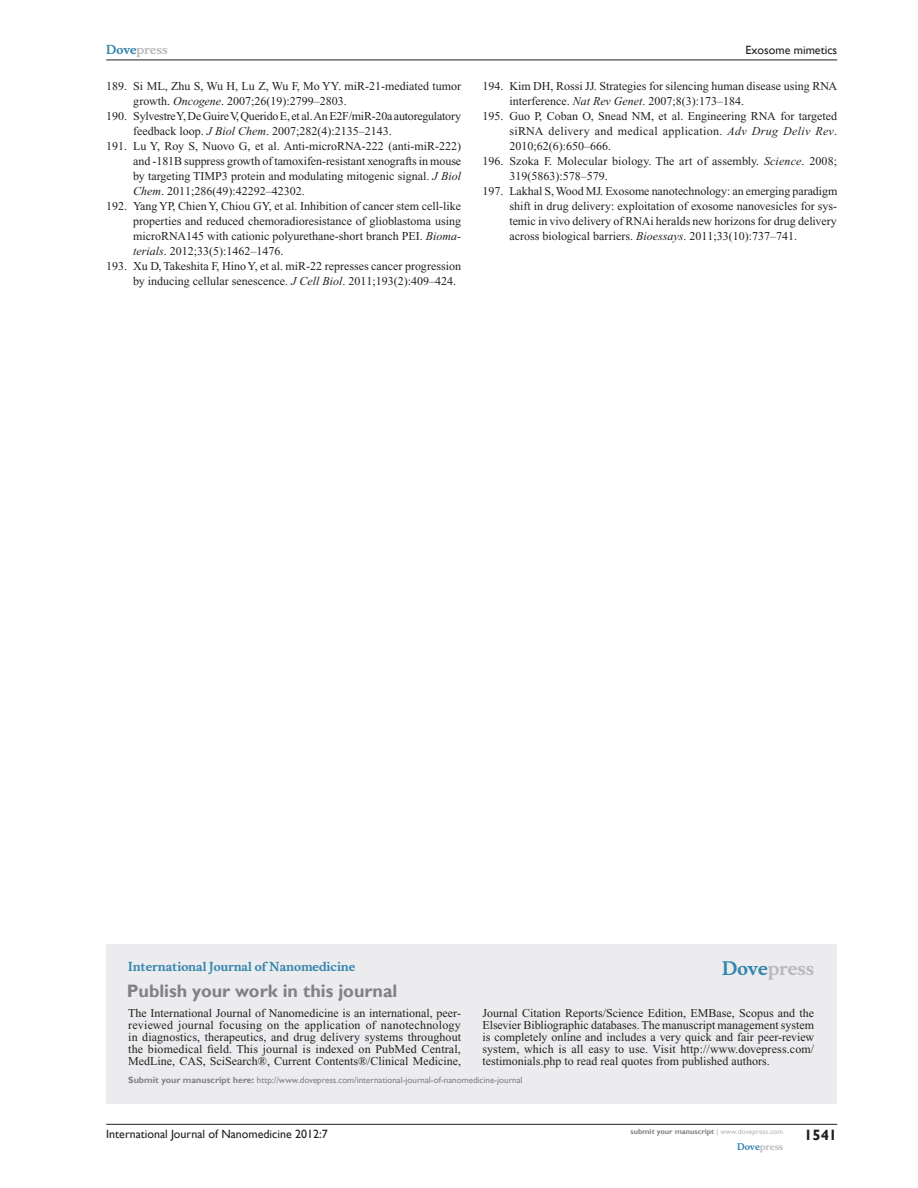
<style>
.page{position:relative;width:918px;height:1188px;background:#fff}
.page>*{position:absolute;margin:0;border:0;box-sizing:border-box;transform-origin:0 0}
.t1{font:700 18px "Gill Sans";color:#808285}
.t2{font:700 18px "Musee";color:#b8b9bc}
.t3{font:700 15px "Gill Sans";color:#231f20}
.t4{font:12px/12px "Times New Roman";color:#231f20;text-align:justify}
.t5{font:12px "Times New Roman";letter-spacing:-.02em;color:#231f20}
.t6{font:12px "Gill Sans";color:#231f20}
.t7{font:12px "Times New Roman";letter-spacing:.025em;color:#231f20}
.t8{font:700 12px "Musee";color:#3485ae}
.t9{font:700 12px "Musee";color:#b8b9bc}
.t10{font:9px "Gill Sans";color:#808285}
.t11{font:700 9px "Musee";color:#b8b9bc}
.t12{font:700 7.5px "Gill Sans";color:#808285}
.s1{color:#3485ae}
.s2{font-style:italic}
.s3{font-weight:700}
.s4{font-weight:400;color:#b8b9bc}
</style>
<div class="page">
<div style="left:106px;top:944px;width:731px;height:159px;background:#ececee"></div>
<hr style="left:106px;top:1124px;width:731px;height:1px;background:#231f20">
<hr style="left:106px;top:60px;width:731px;height:1px;background:#231f20">
<p class="t9" style="left:106px;top:43px;width:63px"><span class="s1">Dove</span>press</p>
<p class="t4" style="left:106px;top:80px;width:356px">189. Si ML, Zhu S, Wu H, Lu Z, Wu F, Mo YY. miR-21-mediated tumor</p>
<p class="t4" style="left:133px;top:95px;width:215px">growth. <span class="s2">Oncogene</span>. 2007;26(19):2799–2803.</p>
<p class="t5" style="left:106px;top:110px;width:356px">190. Sylvestre Y, De Guire V, Querido E, et al. An E2F/miR-20a autoregulatory</p>
<p class="t4" style="left:133px;top:125px;width:260px">feedback loop. <span class="s2">J Biol Chem</span>. 2007;282(4):2135–2143.</p>
<p class="t4" style="left:106px;top:140px;width:356px">191. Lu Y, Roy S, Nuovo G, et al. Anti-microRNA-222 (anti-miR-222)</p>
<p class="t4" style="left:133px;top:155px;width:330px">and -181B suppress growth of tamoxifen-resistant xenografts in mouse</p>
<p class="t4" style="left:133px;top:170px;width:329px">by targeting TIMP3 protein and modulating mitogenic signal. <span class="s2">J Biol</span></p>
<p class="t4" style="left:133px;top:185px;width:173px"><span class="s2">Chem</span>. 2011;286(49):42292–42302.</p>
<p class="t4" style="left:106px;top:200px;width:356px">192. Yang YP, Chien Y, Chiou GY, et al. Inhibition of cancer stem cell-like</p>
<p class="t4" style="left:133px;top:215px;width:329px">properties and reduced chemoradioresistance of glioblastoma using</p>
<p class="t4" style="left:133px;top:230px;width:329px">microRNA145 with cationic polyurethane-short branch PEI. <span class="s2">Bioma-</span></p>
<p class="t4" style="left:133px;top:245px;width:152px"><span class="s2">terials</span>. 2012;33(5):1462–1476.</p>
<p class="t4" style="left:106px;top:260px;width:356px">193. Xu D, Takeshita F, Hino Y, et al. miR-22 represses cancer progression</p>
<p class="t4" style="left:133px;top:275px;width:324px">by inducing cellular senescence. <span class="s2">J Cell Biol</span>. 2011;193(2):409–424.</p>
<p class="t6" style="left:746px;top:43px;width:93px">Exosome mimetics</p>
<p class="t4" style="left:482px;top:80px;width:356px">194. Kim DH, Rossi JJ. Strategies for silencing human disease using RNA</p>
<p class="t4" style="left:509px;top:95px;width:236px">interference. <span class="s2">Nat Rev Genet</span>. 2007;8(3):173–184.</p>
<p class="t4" style="left:482px;top:110px;width:356px">195. Guo P, Coban O, Snead NM, et al. Engineering RNA for targeted</p>
<p class="t7" style="left:509px;top:125px;width:329px">siRNA delivery and medical application. <span class="s2">Adv Drug Deliv Rev</span>.</p>
<p class="t4" style="left:509px;top:140px;width:103px">2010;62(6):650–666.</p>
<p class="t4" style="left:482px;top:155px;width:356px">196. Szoka F. Molecular biology. The art of assembly. <span class="s2">Science</span>. 2008;</p>
<p class="t4" style="left:509px;top:170px;width:100px">319(5863):578–579.</p>
<p class="t4" style="left:482px;top:185px;width:356px">197. Lakhal S, Wood MJ. Exosome nanotechnology: an emerging paradigm</p>
<p class="t4" style="left:509px;top:200px;width:329px">shift in drug delivery: exploitation of exosome nanovesicles for sys-</p>
<p class="t4" style="left:509px;top:215px;width:329px">temic in vivo delivery of RNAi heralds new horizons for drug delivery</p>
<p class="t4" style="left:509px;top:230px;width:289px">across biological barriers. <span class="s2">Bioessays</span>. 2011;33(10):737–741.</p>
<p class="t8" style="left:128px;top:959px;width:228px">International Journal of Nanomedicine</p>
<h1 class="t1" style="left:127px;top:980px;width:272px">Publish your work in this journal</h1>
<h1 class="t2" style="left:722px;top:958px;width:94px"><span class="s1">Dove</span>press</h1>
<p class="t4" style="left:128px;top:1007px;width:334px">The International Journal of Nanomedicine is an international, peer&shy;reviewed journal focusing on the application of nanotechnology in diagnostics, therapeutics, and drug delivery systems throughout the biomedical field. This journal is indexed on PubMed Central, MedLine, CAS, SciSearch®, Current Contents®/Clinical Medicine,</p>
<p class="t4" style="left:482px;top:1007px;width:333px">Journal Citation Reports/Science Edition, EMBase, Scopus and the Elsevier Bibliographic databases. The manuscript management system is completely online and includes a very quick and fair peer-review system, which is all easy to use. Visit http://www.dovepress.com/ testimonials.php to read real quotes from published authors.</p>
<p class="t10" style="left:128px;top:1075px;width:396px"><span class="s3">Submit your manuscript here:</span> http://www.dovepress.com/international-journal-of-nanomedicine-journal</p>
<p class="t6" style="left:106px;top:1127px;width:223px">International Journal of Nanomedicine 2012:7</p>
<p class="t12" style="left:631px;top:1127px;width:154px">submit your manuscript <span class="s4">| www.dovepress.com</span></p>
<p class="t11" style="left:737px;top:1141px;width:48px"><span class="s1">Dove</span>press</p>
<p class="t3" style="left:804px;top:1126px;width:35px">1541</p>
</div>
